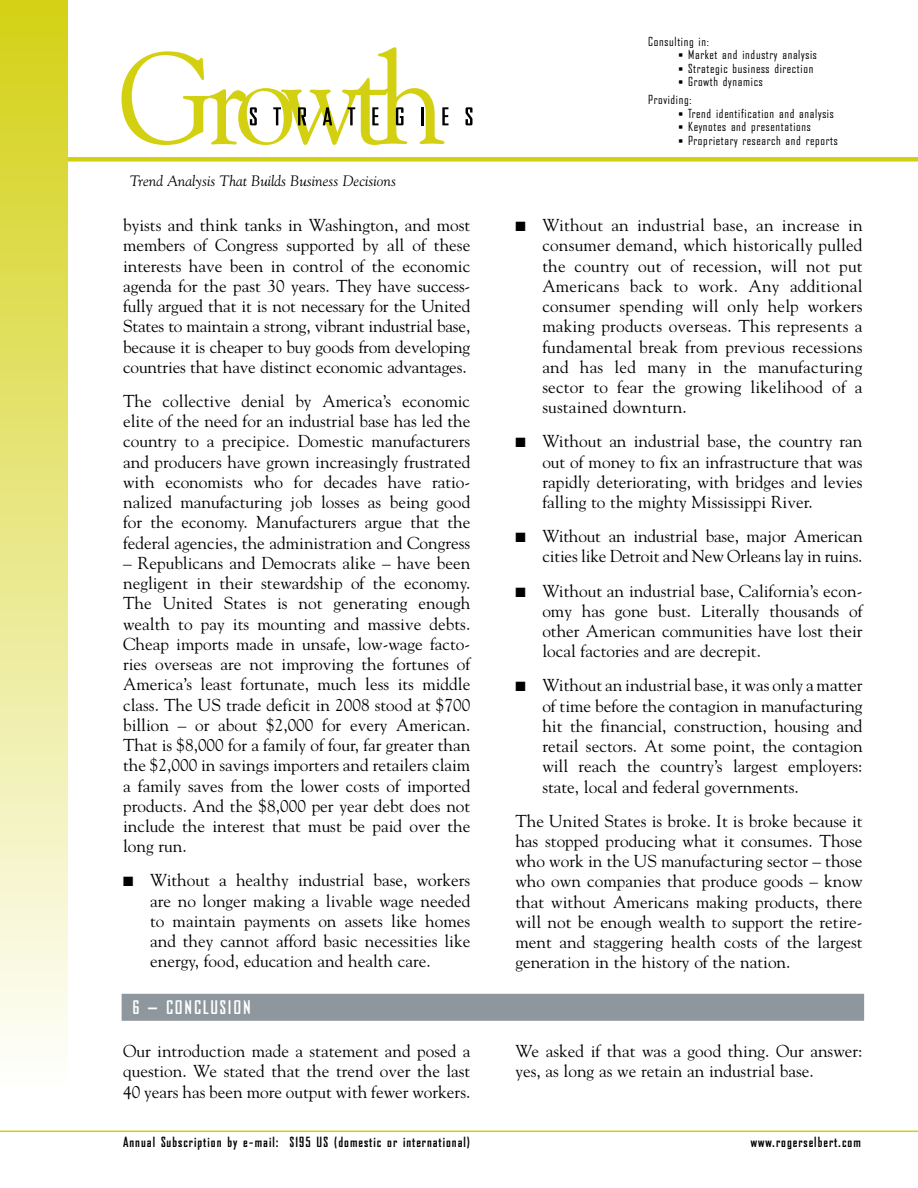
<style>
.page{position:relative;width:918px;height:1188px;background:#fff}
.page>*{position:absolute;margin:0;border:0;box-sizing:border-box;transform-origin:0 0}
.t1{font:700 18px "Bureau Agency";letter-spacing:.1em;color:#fff}
.t2{font:17.25px/20.2px "Goudy";color:#000;text-align:justify}
.t3{font:italic 15px "Goudy";color:#000}
.t4{font:700 13.5px "Bureau Agency";letter-spacing:.075em;color:#000}
.t5{font:12px/18px "Bureau Agency";letter-spacing:.06em;color:#000}
.s1{font-size:10.5px}
</style>
<div class="page">
<div style="left:0;top:157px;width:918px;height:5px;background:#d3d011"></div>
<div style="left:0;top:0;width:68px;height:1097px;background:linear-gradient(to bottom,#d4d116,#fff)"></div>
<hr style="left:0;top:1131px;width:918px;height:1px;background:#d3d011">
<svg style="left:122px;top:47px;width:327px;height:98px"></svg>
<svg style="left:466px;top:107px;width:6px;height:18px"></svg>
<div style="left:122px;top:994px;width:742px;height:27px;background:#8e979d"></div>
<p class="t3" style="left:130px;top:172px;width:268px">Trend Analysis That Builds Business Decisions</p>
<p class="t2" style="left:123px;top:214px;width:349px">byists and think tanks in Washington, and most members of Congress supported by all of these interests have been in control of the economic agenda for the past 30 years. They have success&shy;fully argued that it is not necessary for the United States to maintain a strong, vibrant industrial base, because it is cheaper to buy goods from developing countries that have distinct economic advantages.</p>
<p class="t2" style="left:123px;top:390px;width:349px">The collective denial by America’s economic elite of the need for an industrial base has led the country to a precipice. Domestic manufacturers and producers have grown increasingly frustrated with economists who for decades have ratio&shy;nalized manufacturing job losses as being good for the economy. Manufacturers argue that the federal agencies, the administration and Congress</p>
<p class="t2" style="left:123px;top:552px;width:349px">– Republicans and Democrats alike – have been negligent in their stewardship of the economy.<br>The United States is not generating enough wealth to pay its mounting and massive debts.<br>Cheap imports made in unsafe, low-wage facto&shy;ries overseas are not improving the fortunes of America’s least fortunate, much less its middle class. The US trade deficit in 2008 stood at $700 billion – or about $2,000 for every American.<br>That is $8,000 for a family of four, far greater than the $2,000 in savings importers and retailers claim a family saves from the lower costs of imported products. And the $8,000 per year debt does not include the interest that must be paid over the long run.</p>
<p class="t2" style="left:150px;top:870px;width:322px;text-indent:-27px">■ Without a healthy industrial base, workers are no longer making a livable wage needed to maintain payments on assets like homes and they cannot afford basic necessities like energy, food, education and health care.</p>
<p class="t1" style="left:132px;top:998px;width:120px">6 – Conclusion</p>
<p class="t5" style="left:648px;top:33px;width:62px">Consulting in:</p>
<p class="t5" style="left:679px;top:46px;width:140px"><span class="s1">•</span> Market and industry analysis</p>
<p class="t5" style="left:679px;top:60px;width:136px"><span class="s1">•</span> Strategic business direction</p>
<p class="t5" style="left:648px;top:73px;width:116px;text-indent:30px"><span class="s1">•</span> Growth dynamics<br>Providing:</p>
<p class="t5" style="left:679px;top:105px;width:157px"><span class="s1">•</span> Trend identification and analysis</p>
<p class="t5" style="left:679px;top:118px;width:134px"><span class="s1">•</span> Keynotes and presentations</p>
<p class="t5" style="left:679px;top:132px;width:161px"><span class="s1">•</span> Proprietary research and reports</p>
<p class="t2" style="left:542px;top:214px;width:322px;text-indent:-27px">■ Without an industrial base, an increase in consumer demand, which historically pulled the country out of recession, will not put Americans back to work. Any additional consumer spending will only help workers making products overseas. This represents a fundamental break from previous recessions and has led many in the manufacturing sector to fear the growing likelihood of a sustained downturn.</p>
<p class="t2" style="left:542px;top:431px;width:322px;text-indent:-27px">■ Without an industrial base, the country ran out of money to fix an infrastructure that was rapidly deteriorating, with bridges and levies falling to the mighty Mississippi River.</p>
<p class="t2" style="left:515px;top:526px;width:349px;text-align:right">■ Without an industrial base, major American cities like Detroit and New Orleans lay in ruins.</p>
<p class="t2" style="left:542px;top:580px;width:322px;text-indent:-27px">■ Without an industrial base, California’s econ&shy;omy has gone bust. Literally thousands of other American communities have lost their local factories and are decrepit.</p>
<p class="t2" style="left:542px;top:675px;width:322px;text-indent:-27px">■ Without an industrial base, it was only a matter of time before the contagion in manufacturing hit the financial, construction, housing and retail sectors. At some point, the contagion will reach the country’s largest employers: state, local and federal governments.</p>
<p class="t2" style="left:515px;top:810px;width:349px">The United States is broke. It is broke because it has stopped producing what it consumes. Those who work in the US manufacturing sector – those who own companies that produce goods – know that without Americans making products, there will not be enough wealth to support the retire&shy;ment and staggering health costs of the largest generation in the history of the nation.</p>
<p class="t2" style="left:123px;top:1040px;width:349px">Our introduction made a statement and posed a question. We stated that the trend over the last 40 years has been more output with fewer workers.</p>
<p class="t2" style="left:515px;top:1040px;width:349px">We asked if that was a good thing. Our answer: yes, as long as we retain an industrial base.</p>
<p class="t4" style="left:123px;top:1135px;width:349px">Annual Subscription by e-mail: $195 US (domestic or international)</p>
<p class="t4" style="left:751px;top:1135px;width:112px">www.rogerselbert.com</p>
</div>
